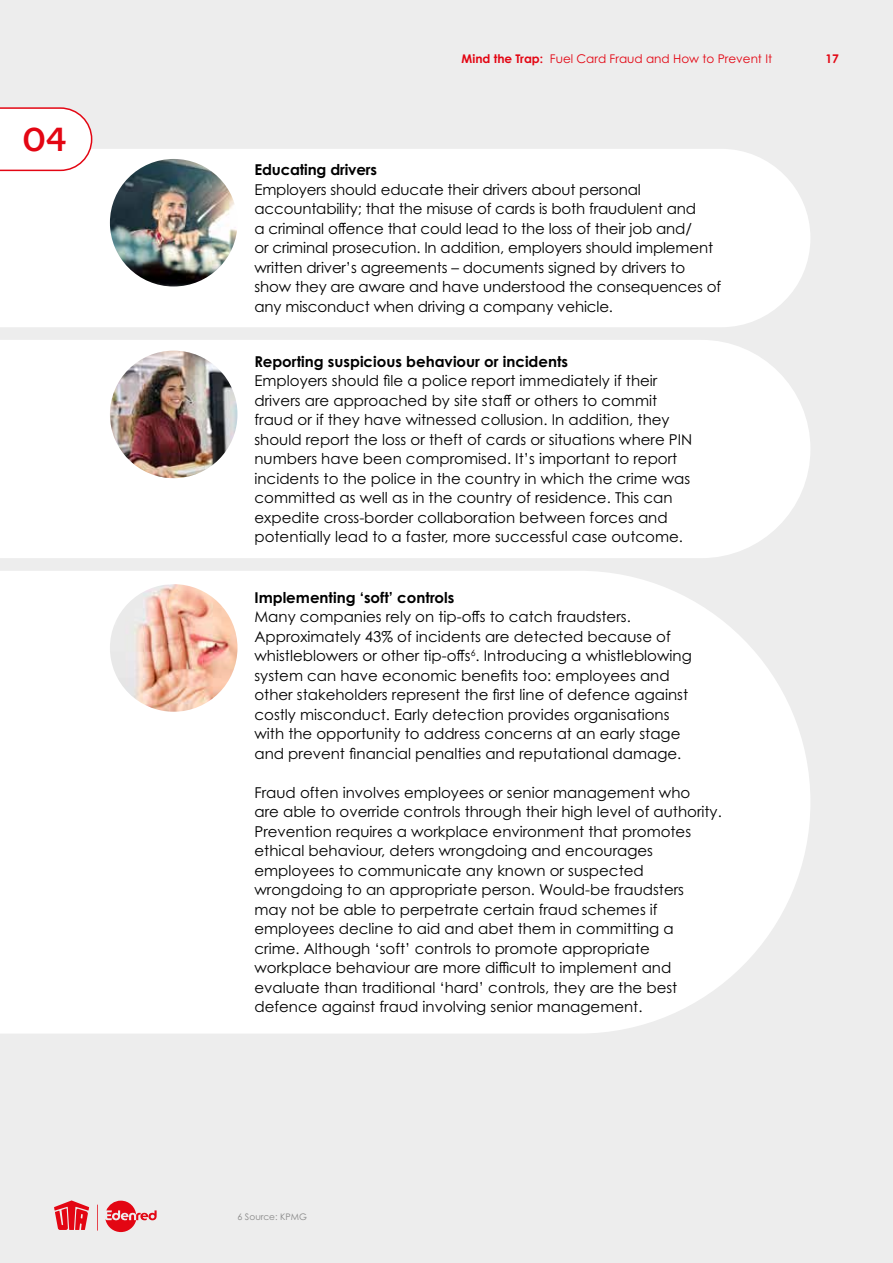
<style>
.page{position:relative;width:893px;height:1263px;background:#ededed}
.page>*{position:absolute;margin:0;border:0;box-sizing:border-box;transform-origin:0 0}
.t1{font:33px "Edenred";color:#e30613}
.t2{font:15px/19.5px "Century Gothic Pro";color:#000}
.t3{font:700 15px "Century Gothic Pro";color:#000}
.t4{font:12px "Century Gothic Pro";color:#e30613}
.t5{font:700 12px "Century Gothic Pro";color:#e30613}
.t6{font:9px "Century Gothic Pro";color:#878787}
.s1{font-weight:700}
</style>
<div class="page">
<svg style="left:54px;top:1200px;width:35px;height:30px"></svg>
<svg style="left:105px;top:1201px;width:52px;height:31px"></svg>
<svg style="left:97px;top:1204px;width:1px;height:27px"></svg>
<div style="left:0;top:149px;width:810px;height:178px;background:#fff"></div>
<svg style="left:0;top:571px;width:810px;height:462px;background:#fdfdfd"></svg>
<div style="left:0;top:340px;width:810px;height:218px;background:#fff"></div>
<svg style="left:0;top:107px;width:92px;height:64px;background:#fcf0f1"></svg>
<img style="left:110px;top:159px;width:127px;height:127px;border-radius:64px">
<img style="left:110px;top:351px;width:127px;height:127px;border-radius:64px">
<img style="left:110px;top:584px;width:127px;height:128px;border-radius:64px">
<h1 class="t1" style="left:23px;top:117px;width:45px">04</h1>
<p class="t4" style="left:462px;top:51px;width:312px"><span class="s1">Mind the Trap:</span> Fuel Card Fraud and How to Prevent It</p>
<p class="t5" style="left:825px;top:51px;width:15px">17</p>
<p class="t3" style="left:254px;top:160px;width:124px">Educating drivers</p>
<p class="t2" style="left:254px;top:179px;width:468px">Employers should educate their drivers about personal accountability; that the misuse of cards is both fraudulent and<br>a criminal offence that could lead to the loss of their job and/<br>or criminal prosecution. In addition, employers should implement written driver’s agreements – documents signed by drivers to show they are aware and have understood the consequences of any misconduct when driving a company vehicle.</p>
<p class="t3" style="left:254px;top:352px;width:315px">Reporting suspicious behaviour or incidents</p>
<p class="t2" style="left:254px;top:371px;width:439px">Employers should file a police report immediately if their drivers are approached by site staff or others to commit fraud or if they have witnessed collusion. In addition, they should report the loss or theft of cards or situations where PIN numbers have been compromised. It’s important to report incidents to the police in the country in which the crime was committed as well as in the country of residence. This can expedite cross-border collaboration between forces and potentially lead to a faster, more successful case outcome.</p>
<p class="t3" style="left:254px;top:588px;width:201px">Implementing ‘soft’ controls</p>
<p class="t2" style="left:254px;top:607px;width:439px">Many companies rely on tip-offs to catch fraudsters.<br>Approximately 43% of incidents are detected because of whistleblowers or other tip-offs<sup>6</sup>. Introducing a whistleblowing system can have economic benefits too: employees and other stakeholders represent the first line of defence against costly misconduct. Early detection provides organisations with the opportunity to address concerns at an early stage and prevent financial penalties and reputational damage.</p>
<p class="t2" style="left:254px;top:782px;width:469px">Fraud often involves employees or senior management who<br>are able to override controls through their high level of authority.<br>Prevention requires a workplace environment that promotes ethical behaviour, deters wrongdoing and encourages employees to communicate any known or suspected wrongdoing to an appropriate person. Would-be fraudsters<br>may not be able to perpetrate certain fraud schemes if employees decline to aid and abet them in committing a crime. Although ‘soft’ controls to promote appropriate workplace behaviour are more difficult to implement and evaluate than traditional ‘hard’ controls, they are the best defence against fraud involving senior management.</p>
<p class="t6" style="left:237px;top:1211px;width:71px">6 Source: KPMG</p>
</div>
